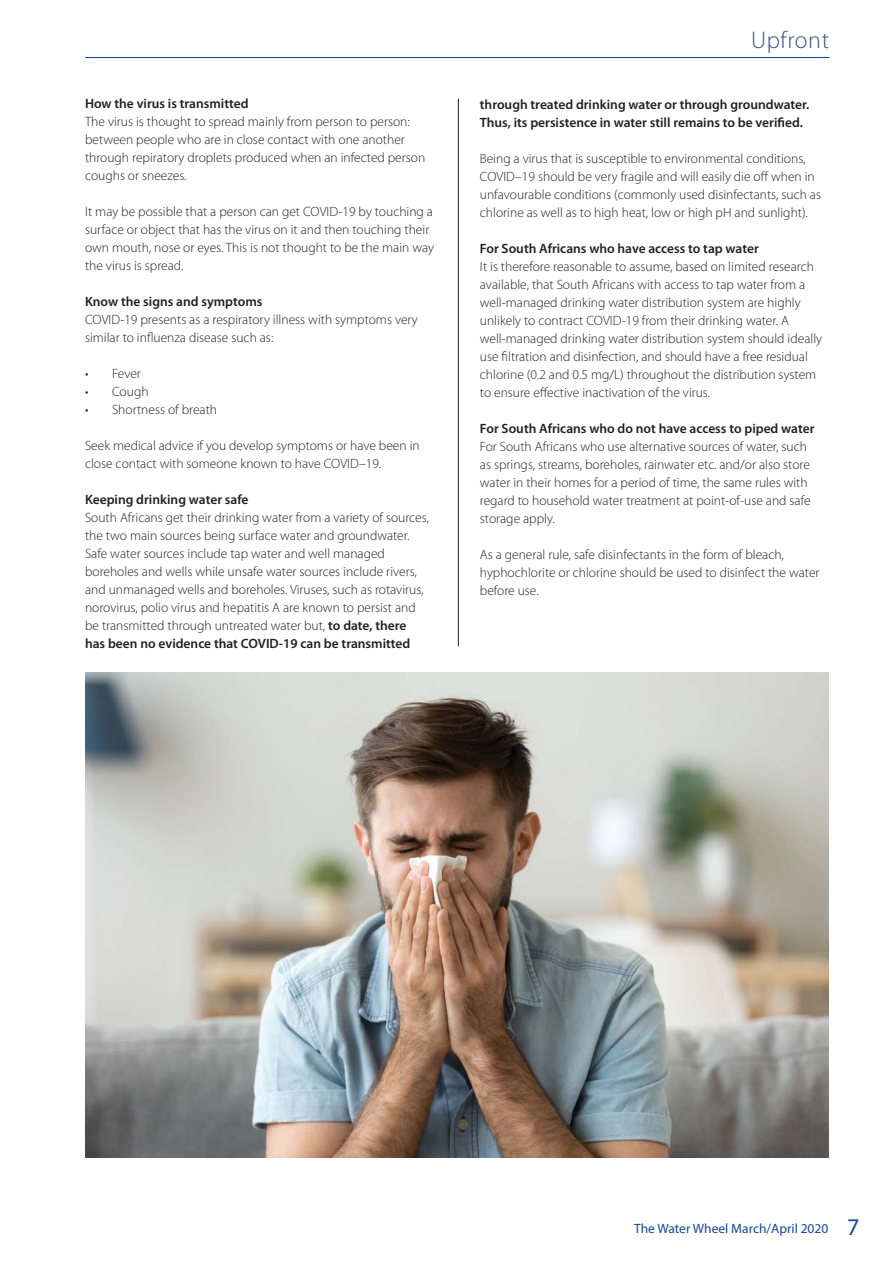
<style>
.page{position:relative;width:893px;height:1263px;background:#fff}
.page>*{position:absolute;margin:0;border:0;box-sizing:border-box;transform-origin:0 0}
.t1{font:300 24px "Myriad Pro";letter-spacing:.025em;color:#415080}
.t2{font:300 13.5px/18px "Myriad Pro";color:#231f20}
.t3{font:600 13.5px/18px "Myriad Pro";color:#231f20}
.t4{font:13.5px "Myriad Pro";color:#17479e}
.s1{font-weight:600}
.s2{font-size:24px}
</style>
<div class="page">
<hr style="left:85px;top:57px;width:744px;height:1px;background:#17479e">
<hr style="left:458px;top:99px;width:1px;height:547px;background:#231f20">
<img style="left:85px;top:673px;width:743px;height:485px">
<p class="t3" style="left:85px;top:96px;width:165px">How the virus is transmitted</p>
<p class="t2" style="left:85px;top:114px;width:342px">The virus is thought to spread mainly from person to person: between people who are in close contact with one another through repiratory droplets produced when an infected person coughs or sneezes.</p>
<p class="t2" style="left:85px;top:204px;width:351px">It may be possible that a person can get COVID-19 by touching a surface or object that has the virus on it and then touching their own mouth, nose or eyes. This is not thought to be the main way the virus is spread.</p>
<p class="t3" style="left:85px;top:294px;width:179px">Know the signs and symptoms</p>
<p class="t2" style="left:85px;top:312px;width:334px">COVID-19 presents as a respiratory illness with symptoms very similar to influenza disease such as:</p>
<p class="t2" style="left:85px;top:366px;width:57px">• Fever</p>
<p class="t2" style="left:85px;top:384px;width:65px">• Cough</p>
<p class="t2" style="left:85px;top:402px;width:134px">• Shortness of breath</p>
<p class="t2" style="left:85px;top:438px;width:336px">Seek medical advice if you develop symptoms or have been in close contact with someone known to have COVID–19.</p>
<p class="t3" style="left:85px;top:492px;width:165px">Keeping drinking water safe</p>
<p class="t2" style="left:85px;top:510px;width:345px">South Africans get their drinking water from a variety of sources, the two main sources being surface water and groundwater.<br>Safe water sources include tap water and well managed boreholes and wells while unsafe water sources include rivers, and unmanaged wells and boreholes. Viruses, such as rotavirus, norovirus, polio virus and hepatitis A are known to persist and be transmitted through untreated water but, <span class="s1">to date, there has been no evidence that COVID-19 can be transmitted</span></p>
<h1 class="t1" style="left:751px;top:31px;width:80px">Upfront</h1>
<p class="t3" style="left:480px;top:97px;width:331px">through treated drinking water or through groundwater.<br>Thus, its persistence in water still remains to be verified.</p>
<p class="t2" style="left:480px;top:151px;width:343px">Being a virus that is susceptible to environmental conditions, COVID–19 should be very fragile and will easily die off when in unfavourable conditions (commonly used disinfectants, such as chlorine as well as to high heat, low or high pH and sunlight).</p>
<p class="t3" style="left:480px;top:241px;width:280px">For South Africans who have access to tap water</p>
<p class="t2" style="left:480px;top:259px;width:344px">It is therefore reasonable to assume, based on limited research available, that South Africans with access to tap water from a well-managed drinking water distribution system are highly unlikely to contract COVID-19 from their drinking water. A well-managed drinking water distribution system should ideally use filtration and disinfection, and should have a free residual chlorine (0.2 and 0.5 mg/L) throughout the distribution system to ensure effective inactivation of the virus.</p>
<p class="t3" style="left:480px;top:421px;width:336px">For South Africans who do not have access to piped water</p>
<p class="t2" style="left:480px;top:439px;width:332px">For South Africans who use alternative sources of water, such as springs, streams, boreholes, rainwater etc. and/or also store water in their homes for a period of time, the same rules with regard to household water treatment at point-of-use and safe storage apply.</p>
<p class="t2" style="left:480px;top:547px;width:341px">As a general rule, safe disinfectants in the form of bleach, hyphochlorite or chlorine should be used to disinfect the water before use.</p>
<p class="t4" style="left:634px;top:1223px;width:227px">The Water Wheel March/April 2020 <span class="s2">7</span></p>
</div>
